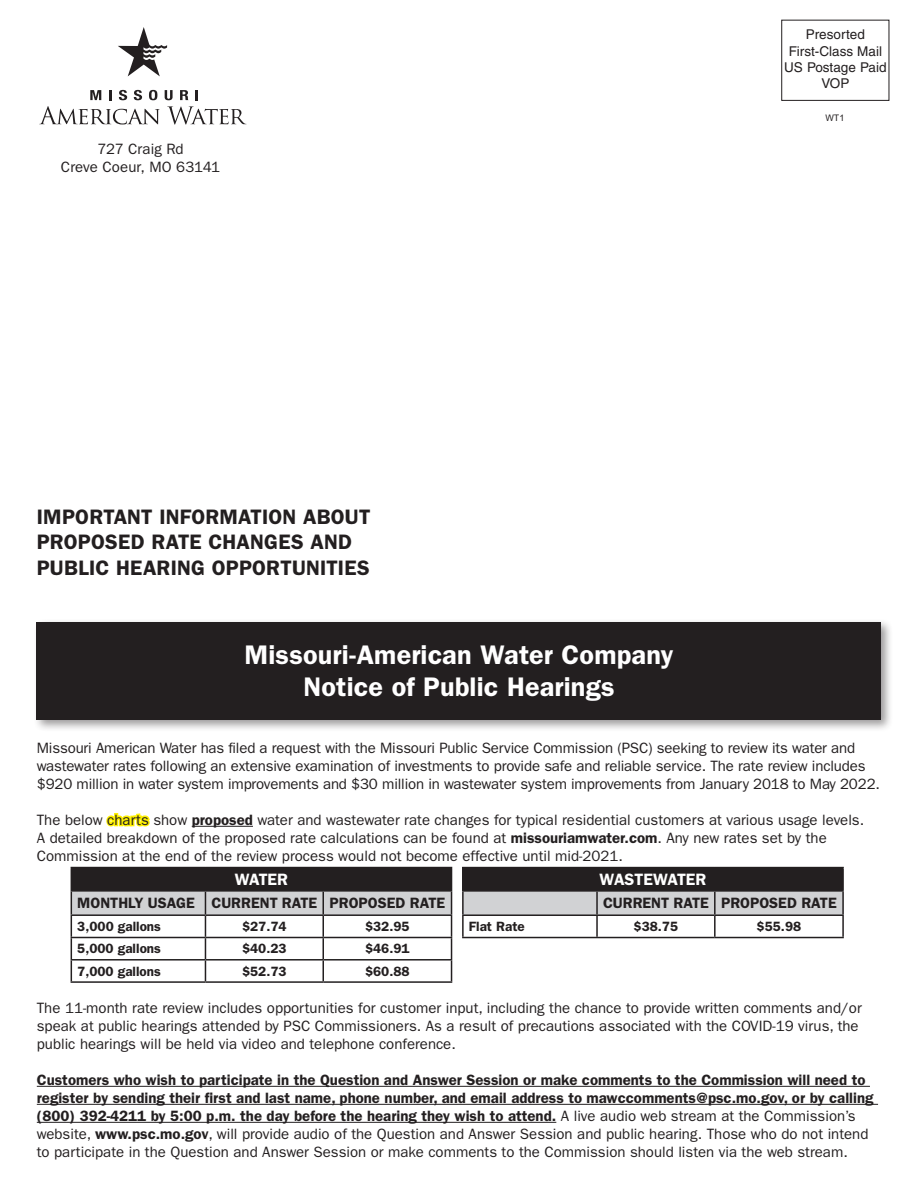
<style>
.page{position:relative;width:918px;height:1188px;background:#fff}
.page>*{position:absolute;margin:0;border:0;box-sizing:border-box;transform-origin:0 0}
.t1{font:600 27px/32.4px "ITC Franklin Gothic Std";letter-spacing:.005em;color:#fff;text-align:center}
.t2{font:600 21px/25.2px "ITC Franklin Gothic Std";letter-spacing:.01em;color:#231f20}
.t3{font:600 16.5px "ITC Franklin Gothic Std";color:#fff}
.t4{font:15px/18px "ITC Franklin Gothic Std";color:#231f20}
.t5{font:600 15px/18px "ITC Franklin Gothic Std";color:#231f20}
.t6{font:600 13.5px "ITC Franklin Gothic Std";color:#231f20}
.t7{font:13.5px/16.2px "Helvetica";color:#231f20;text-align:center}
.t8{font:9px "Arial";color:#231f20}
.s1{color:#fff101}
.s2{font-weight:600}
.s3{font-weight:400}
</style>
<div class="page">
<div style="left:33px;top:618px;width:861px;height:114px;background:#231f20;opacity:.45"></div>
<div style="left:37px;top:622px;width:844px;height:98px;background:#231f20"></div>
<hr style="left:192px;top:826px;width:61px;height:1px;background:#231f20">
<hr style="left:37px;top:1086px;width:833px;height:1px;background:#231f20">
<hr style="left:37px;top:1104px;width:841px;height:1px;background:#231f20">
<hr style="left:37px;top:1122px;width:519px;height:1px;background:#231f20">
<hr style="left:71px;top:867px;width:134px;height:1px;background:#231f20">
<hr style="left:205px;top:867px;width:118px;height:1px;background:#231f20">
<hr style="left:323px;top:867px;width:129px;height:1px;background:#231f20">
<svg style="left:71px;top:868px;width:381px;height:113px"></svg>
<hr style="left:71px;top:981px;width:134px;height:2px;background:#231f20">
<hr style="left:205px;top:981px;width:118px;height:2px;background:#231f20">
<hr style="left:323px;top:981px;width:129px;height:2px;background:#231f20">
<svg style="left:39px;top:106px;width:121px;height:18px"></svg>
<svg style="left:167px;top:106px;width:79px;height:19px"></svg>
<svg style="left:90px;top:90px;width:11px;height:10px"></svg>
<svg style="left:109px;top:90px;width:3px;height:10px"></svg>
<svg style="left:119px;top:90px;width:8px;height:10px"></svg>
<svg style="left:134px;top:90px;width:8px;height:10px"></svg>
<svg style="left:149px;top:90px;width:8px;height:10px"></svg>
<svg style="left:165px;top:90px;width:8px;height:10px"></svg>
<svg style="left:180px;top:90px;width:8px;height:10px"></svg>
<svg style="left:196px;top:90px;width:2px;height:10px"></svg>
<svg style="left:118px;top:27px;width:49px;height:49px"></svg>
<div style="left:781px;top:20px;width:108px;height:81px;border:1px solid #231f20"></div>
<div style="left:463px;top:868px;width:380px;height:23px;background:#231f20"></div>
<div style="left:464px;top:892px;width:378px;height:22px;background:#d1d2d4"></div>
<hr style="left:462px;top:867px;width:135px;height:1px;background:#231f20">
<hr style="left:462px;top:868px;width:2px;height:22px;background:#231f20">
<hr style="left:597px;top:867px;width:118px;height:1px;background:#231f20">
<hr style="left:715px;top:867px;width:129px;height:1px;background:#231f20">
<hr style="left:842px;top:868px;width:2px;height:22px;background:#231f20">
<hr style="left:462px;top:890px;width:135px;height:2px;background:#231f20">
<hr style="left:462px;top:892px;width:2px;height:22px;background:#231f20">
<hr style="left:597px;top:890px;width:118px;height:2px;background:#231f20">
<hr style="left:596px;top:892px;width:2px;height:22px;background:#231f20">
<hr style="left:715px;top:890px;width:129px;height:2px;background:#231f20">
<hr style="left:714px;top:892px;width:2px;height:22px;background:#231f20">
<hr style="left:842px;top:892px;width:2px;height:22px;background:#231f20">
<hr style="left:462px;top:914px;width:135px;height:2px;background:#231f20">
<hr style="left:462px;top:916px;width:2px;height:21px;background:#231f20">
<hr style="left:597px;top:914px;width:118px;height:2px;background:#231f20">
<hr style="left:596px;top:916px;width:2px;height:21px;background:#231f20">
<hr style="left:715px;top:914px;width:129px;height:2px;background:#231f20">
<hr style="left:714px;top:916px;width:2px;height:21px;background:#231f20">
<hr style="left:842px;top:916px;width:2px;height:21px;background:#231f20">
<hr style="left:462px;top:937px;width:135px;height:1px;background:#231f20">
<hr style="left:597px;top:937px;width:118px;height:1px;background:#231f20">
<hr style="left:715px;top:937px;width:129px;height:1px;background:#231f20">
<p class="t4" style="left:61px;top:140px;width:161px;text-align:center">727 Craig Rd<br>Creve Coeur, MO 63141</p>
<p class="t7" style="left:784px;top:27px;width:104px">Presorted<br>First-Class Mail<br>US Postage Paid<br>VOP</p>
<p class="t8" style="left:825px;top:112px;width:20px">WT1</p>
<h2 class="t2" style="left:37px;top:504px;width:335px">IMPORTANT INFORMATION ABOUT<br>PROPOSED RATE CHANGES AND<br>PUBLIC HEARING OPPORTUNITIES</h2>
<h1 class="t1" style="left:244px;top:638px;width:431px">Missouri-American Water Company<br>Notice of Public Hearings</h1>
<p class="t4" style="left:37px;top:739px;width:845px">Missouri American Water has filed a request with the Missouri Public Service Commission (PSC) seeking to review its water and wastewater rates following an extensive examination of investments to provide safe and reliable service. The rate review includes $920 million in water system improvements and $30 million in wastewater system improvements from January 2018 to May 2022.</p>
<p class="t4" style="left:37px;top:811px;width:829px">The below <span class="s1">charts</span> show <span class="s2">proposed</span> water and wastewater rate changes for typical residential customers at various usage levels.<br>A detailed breakdown of the proposed rate calculations can be found at <span class="s2">missouriamwater.com</span>. Any new rates set by the<br>Commission at the end of the review process would not become effective until mid-2021.</p>
<p class="t3" style="left:235px;top:869px;width:55px">WATER</p>
<p class="t5" style="left:77px;top:894px;width:369px">MONTHLY USAGE CURRENT RATE PROPOSED RATE</p>
<p class="t6" style="left:77px;top:918px;width:85px">3,000 gallons</p>
<p class="t6" style="left:242px;top:918px;width:46px">$27.74</p>
<p class="t6" style="left:365px;top:918px;width:46px">$32.95</p>
<p class="t6" style="left:77px;top:941px;width:85px">5,000 gallons</p>
<p class="t6" style="left:242px;top:941px;width:46px">$40.23</p>
<p class="t6" style="left:365px;top:941px;width:46px">$46.91</p>
<p class="t6" style="left:77px;top:963px;width:85px">7,000 gallons</p>
<p class="t6" style="left:242px;top:963px;width:46px">$52.73</p>
<p class="t6" style="left:365px;top:963px;width:46px">$60.88</p>
<p class="t4" style="left:37px;top:999px;width:827px">The 11-month rate review includes opportunities for customer input, including the chance to provide written comments and/or speak at public hearings attended by PSC Commissioners. As a result of precautions associated with the COVID-19 virus, the public hearings will be held via video and telephone conference.</p>
<p class="t5" style="left:37px;top:1071px;width:838px">Customers who wish to participate in the Question and Answer Session or make comments to the Commission will need to register by sending their first and last name, phone number, and email address to mawccomments@psc.mo.gov, or by calling (800) 392-4211 by 5:00 p.m. the day before the hearing they wish to attend. <span class="s3">A live audio web stream at the Commission’s website,</span> www.psc.mo.gov<span class="s3">, will provide audio of the Question and Answer Session and public hearing. Those who do not intend to participate in the Question and Answer Session or make comments to the Commission should listen via the web stream.</span></p>
<p class="t3" style="left:600px;top:869px;width:108px">WASTEWATER</p>
<p class="t5" style="left:603px;top:894px;width:235px">CURRENT RATE PROPOSED RATE</p>
<p class="t6" style="left:469px;top:918px;width:57px">Flat Rate</p>
<p class="t6" style="left:634px;top:918px;width:46px">$38.75</p>
<p class="t6" style="left:757px;top:918px;width:46px">$55.98</p>
</div>
